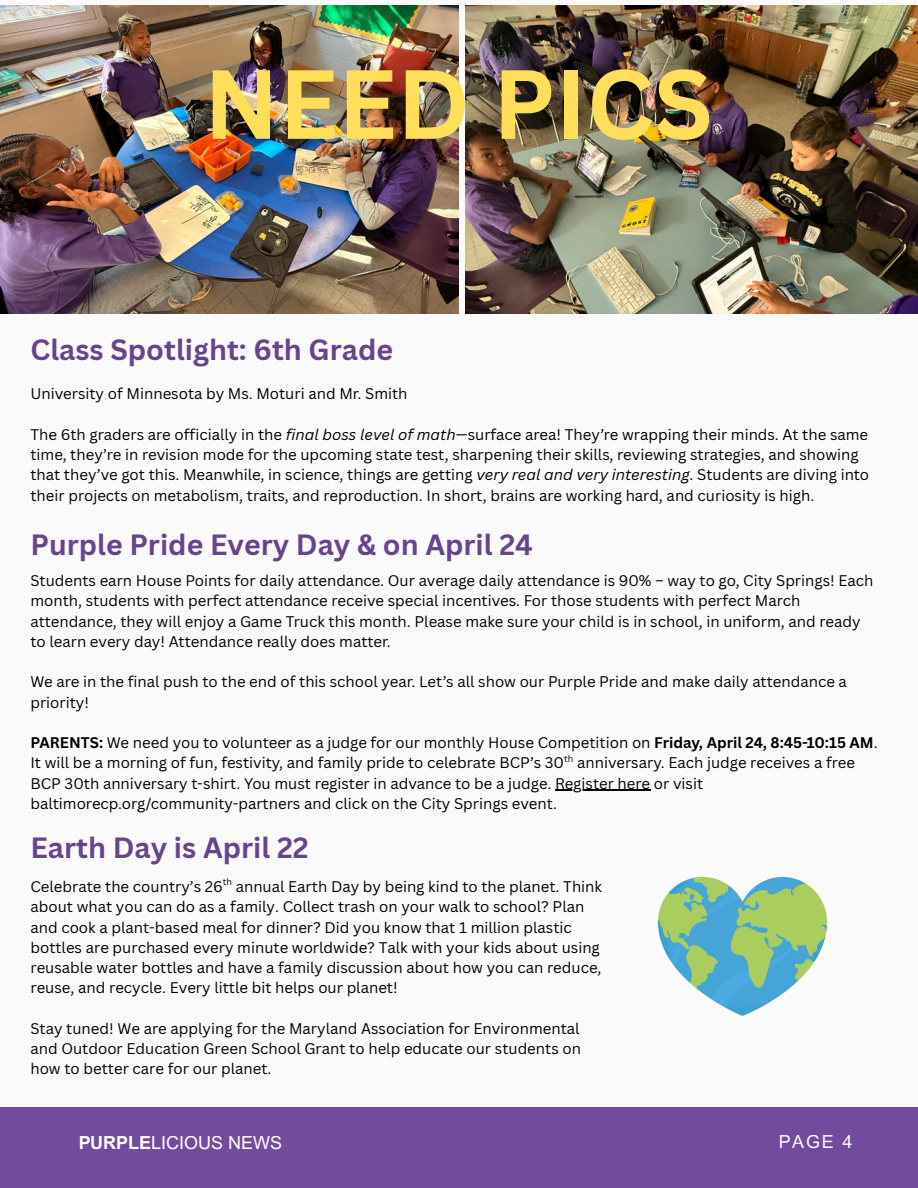
<style>
.page{position:relative;width:918px;height:1188px;background:#fafafa}
.page>*{position:absolute;margin:0;border:0;box-sizing:border-box;transform-origin:0 0}
.t1{font:700 96px "Canva Sans";color:#ffde59}
.t2{font:700 28.5px "Canva Sans";color:#68448b}
.t3{font:18px "Arial MT Pro";color:#fff}
.t4{font:18px "Arial MT Pro";color:#fafafa}
.t5{font:15px/20.2px "Canva Sans";color:#000}
.t6{font:9px "Canva Sans";color:#000}
.s1{font-style:italic}
.s2{font-weight:700}
</style>
<div class="page">
<div style="left:0;top:1107px;width:918px;height:81px;background:#734b9e"></div>
<img style="left:0;top:6px;width:459px;height:308px">
<img style="left:465px;top:6px;width:453px;height:308px">
<img style="left:659px;top:878px;width:167px;height:137px">
<hr style="left:555px;top:790px;width:95px;height:1px;background:#000">
<h1 class="t1" style="left:204px;top:36px;width:510px">NEED PICS</h1>
<h2 class="t2" style="left:30px;top:329px;width:364px">Class Spotlight: 6th Grade</h2>
<p class="t5" style="left:30px;top:383px;width:379px">University of Minnesota by Ms. Moturi and Mr. Smith</p>
<p class="t5" style="left:30px;top:424px;width:840px">The 6th graders are officially in the <span class="s1">final boss level of math</span>—surface area! They’re wrapping their minds. At the same time, they’re in revision mode for the upcoming state test, sharpening their skills, reviewing strategies, and showing that they’ve got this. Meanwhile, in science, things are getting <span class="s1">very real and very interesting</span>. Students are diving into their projects on metabolism, traits, and reproduction. In short, brains are working hard, and curiosity is high.</p>
<h2 class="t2" style="left:30px;top:524px;width:504px">Purple Pride Every Day &amp; on April 24</h2>
<p class="t5" style="left:30px;top:570px;width:845px">Students earn House Points for daily attendance. Our average daily attendance is 90% – way to go, City Springs! Each month, students with perfect attendance receive special incentives. For those students with perfect March attendance, they will enjoy a Game Truck this month. Please make sure your child is in school, in uniform, and ready to learn every day! Attendance really does matter.</p>
<p class="t5" style="left:30px;top:671px;width:818px">We are in the final push to the end of this school year. Let’s all show our Purple Pride and make daily attendance a priority!</p>
<p class="t5" style="left:30px;top:732px;width:849px"><span class="s2">PARENTS:</span> We need you to volunteer as a judge for our monthly House Competition on <span class="s2">Friday, April 24, 8:45-10:15 AM</span>.<br>It will be a morning of fun, festivity, and family pride to celebrate BCP’s 30 anniversary. Each judge receives a free BCP 30th anniversary t-shirt. You must register in advance to be a judge. Register here or visit baltimorecp.org/community-partners and click on the City Springs event.</p>
<p class="t6" style="left:564px;top:752px;width:11px">th</p>
<h2 class="t2" style="left:30px;top:827px;width:280px">Earth Day is April 22</h2>
<p class="t5" style="left:30px;top:876px;width:573px">Celebrate the country’s 26 annual Earth Day by being kind to the planet. Think about what you can do as a family. Collect trash on your walk to school? Plan and cook a plant-based meal for dinner? Did you know that 1 million plastic bottles are purchased every minute worldwide? Talk with your kids about using reusable water bottles and have a family discussion about how you can reduce, reuse, and recycle. Every little bit helps our planet!</p>
<p class="t6" style="left:223px;top:876px;width:11px">th</p>
<p class="t5" style="left:30px;top:1018px;width:552px;text-align:justify">Stay tuned! We are applying for the Maryland Association for Environmental and Outdoor Education Green School Grant to help educate our students on how to better care for our planet.</p>
<p class="t3" style="left:78px;top:1136px;width:206px"><span class="s2">PURPLE</span>LICIOUS NEWS</p>
<p class="t4" style="left:778px;top:1135px;width:76px">PAGE 4</p>
</div>
